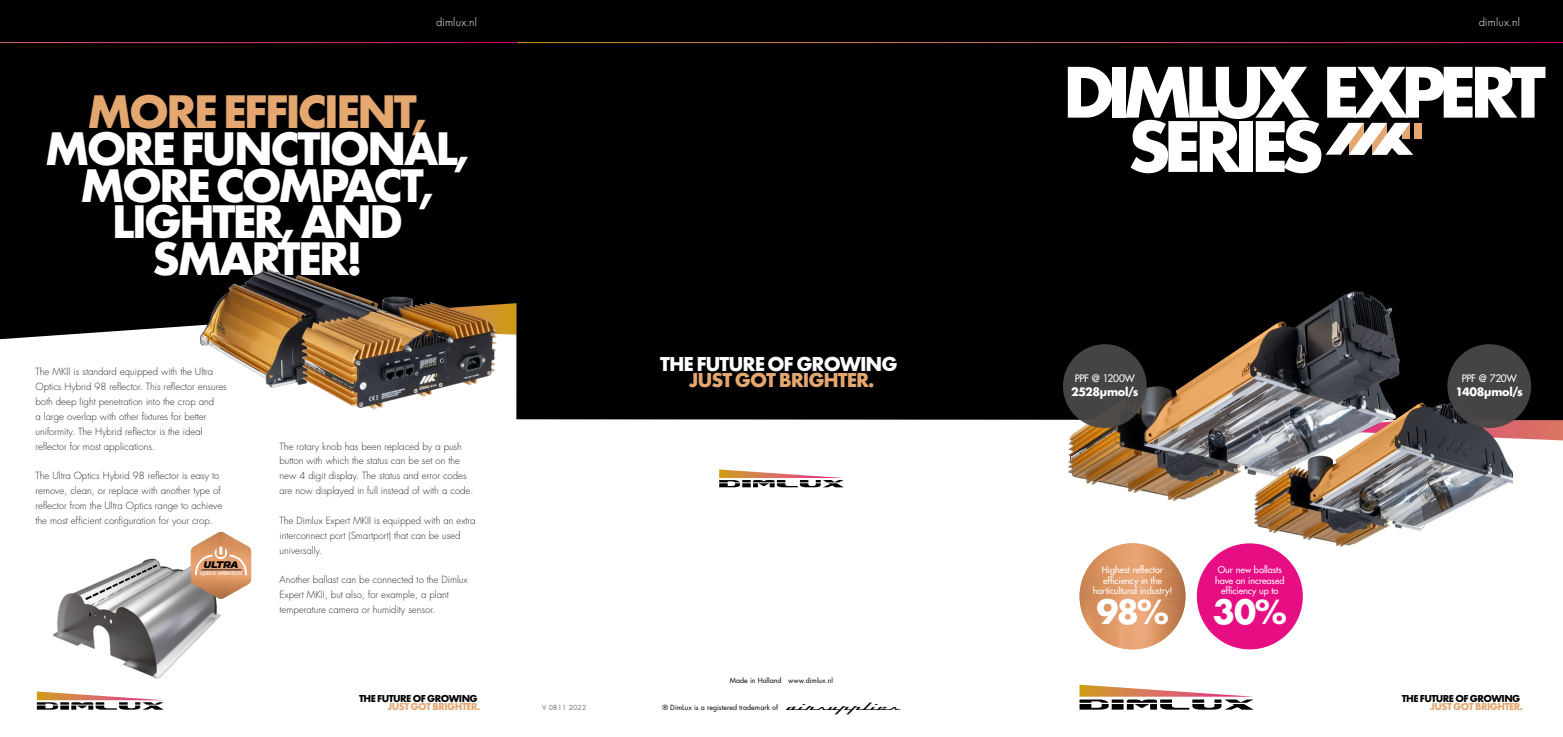
<style>
.page{position:relative;width:1563px;height:737px;background:#fff}
.page>*{position:absolute;margin:0;border:0;box-sizing:border-box;transform-origin:0 0}
.t1{font:700 67.38px/54.2px "Futura Std";letter-spacing:-.085em;color:#fff;text-align:center}
.t2{font:700 49px/36.8px "Futura PT";letter-spacing:-.06em;color:#fff;text-align:center}
.t3{font:700 49px "Futura PT";letter-spacing:-.06em;color:#e5a770}
.t4{font:700 32.29px "Futura Std";color:#fff}
.t5{font:700 21px "Futura PT";letter-spacing:-.05em;color:#fff}
.t6{font:700 21px "Futura PT";letter-spacing:-.05em;color:#e5a770}
.t7{font:15.75px "Top Speed";color:#000}
.t8{font:300 12.25px "Futura PT";letter-spacing:.02em;color:#fff}
.t9{font:700 11.2px "Futura Std";letter-spacing:-.025em;color:#fff}
.t10{font:700 10.5px "Futura PT";letter-spacing:-.05em;color:#000}
.t11{font:700 10.5px "Futura PT";letter-spacing:-.05em;color:#e5a770}
.t12{font:500 10.06px "Futura Std";letter-spacing:-.02em;color:#fff}
.t13{font:300 9.62px/14.9px "Futura Std";color:#282827}
.t14{font:italic 800 9.45px "Magistral";color:#000}
.t15{font:500 9.1px/10.2px "Futura Std";letter-spacing:-.005em;color:#fff;text-align:center}
.t16{font:7px "Futura Std";color:#000}
.t17{font:6.83px "Futura Std";letter-spacing:.03em;color:#706f6f}
.t18{font:italic 6.04px "Magistral";color:#fff}
.s1{color:#000}
</style>
<div class="page">
<div style="left:0;top:0;width:516px;height:339px;background:#000"></div>
<svg style="left:1512px;top:420px;width:51px;height:20px"></svg>
<div style="left:516px;top:0;width:1047px;height:420px;background:#000"></div>
<svg style="left:37px;top:691px;width:127px;height:18px"></svg>
<svg style="left:1079px;top:684px;width:174px;height:25px"></svg>
<hr style="left:517px;top:42px;width:1046px;height:1px;background:#fff">
<hr style="left:0;top:42px;width:517px;height:1px;background:#fff">
<img style="left:1079px;top:543px;width:106px;height:106px;border-radius:53px">
<div style="left:1197px;top:543px;width:106px;height:106px;background:#e70d83;border-radius:50%"></div>
<img style="left:1252px;top:378px;width:260px;height:170px">
<img style="left:1068px;top:291px;width:332px;height:210px">
<div style="left:1447px;top:344px;width:84px;height:84px;background:#494848;border-radius:50%"></div>
<div style="left:1063px;top:344px;width:83px;height:84px;background:#494848;border-radius:50%"></div>
<img style="left:53px;top:556px;width:168px;height:123px">
<svg style="left:191px;top:532px;width:60px;height:67px"></svg>
<img style="left:190px;top:223px;width:314px;height:187px">
<svg style="left:719px;top:469px;width:125px;height:18px"></svg>
<div style="left:1414px;top:123px;width:7px;height:15px;background:#e5a770"></div>
<svg style="left:1325px;top:123px;width:88px;height:32px"></svg>
<p class="t8" style="left:436px;top:15px;width:43px">dimlux.nl</p>
<h2 class="t3" style="left:87px;top:80px;width:342px">MORE EFFICIENT,</h2>
<h2 class="t2" style="left:45px;top:129px;width:427px">MORE FUNCTIONAL,<br>MORE COMPACT,<br>LIGHTER, AND<br>SMARTER!</h2>
<p class="t13" style="left:35px;top:364px;width:193px">The MKII is standard equipped with the Ultra Optics Hybrid 98 reflector. This reflector ensures both deep light penetration into the crop and<br>a large overlap with other fixtures for better uniformity. The Hybrid reflector is the ideal reflector for most applications.</p>
<p class="t13" style="left:35px;top:468px;width:188px">The Ultra Optics Hybrid 98 reflector is easy to remove, clean, or replace with another type of reflector from the Ultra Optics range to achieve the most efficient configuration for your crop.</p>
<p class="t14" style="left:204px;top:558px;width:36px">ULTRA</p>
<p class="t18" style="left:200px;top:569px;width:44px">optics reflectors</p>
<p class="t13" style="left:279px;top:439px;width:195px">The rotary knob has been replaced by a push button with which the status can be set on the new 4 digit display. The status and error codes are now displayed in full instead of with a code.</p>
<p class="t13" style="left:279px;top:513px;width:198px">The Dimlux Expert MKII is equipped with an extra interconnect port (Smartport) that can be used universally.</p>
<p class="t13" style="left:279px;top:573px;width:190px">Another ballast can be connected to the Dimlux<br>Expert MKII, but also, for example, a plant temperature camera or humidity sensor.</p>
<p class="t10" style="left:359px;top:691px;width:120px">THE FUTURE OF GROWING</p>
<p class="t11" style="left:387px;top:699px;width:94px">JUST GOT BRIGHTER.</p>
<p class="t17" style="left:542px;top:703px;width:46px">V 0811 2022</p>
<h3 class="t5" style="left:660px;top:350px;width:239px">THE FUTURE OF GROWING</h3>
<h3 class="t6" style="left:689px;top:366px;width:187px">JUST GOT BRIGHTER.</h3>
<p class="t16" style="left:730px;top:675px;width:105px">Made in Holland www.dimlux.nl</p>
<p class="t16" style="left:662px;top:702px;width:117px">® DimLux is a registered trademark of</p>
<h3 class="t7" style="left:786px;top:697px;width:116px">airSupplies</h3>
<p class="t8" style="left:1478px;top:15px;width:43px">dimlux.nl</p>
<h1 class="t1" style="left:1063px;top:64px;width:484px">DIMLUX EXPERT<br>SERIES <span class="s1">MKII</span></h1>
<p class="t12" style="left:1074px;top:372px;width:62px">PPF @ 1200W</p>
<p class="t12" style="left:1461px;top:372px;width:57px">PPF @ 720W</p>
<p class="t9" style="left:1071px;top:385px;width:69px">2528μmol/s</p>
<p class="t9" style="left:1455px;top:385px;width:69px">1408μmol/s</p>
<p class="t15" style="left:1092px;top:565px;width:81px">Highest reflector efficiency in the horticultural industry!</p>
<p class="t15" style="left:1215px;top:565px;width:71px">Our new ballasts have an increased efficiency up to</p>
<h3 class="t4" style="left:1096px;top:590px;width:74px">98%</h3>
<h3 class="t4" style="left:1213px;top:590px;width:75px">30%</h3>
<p class="t10" style="left:1401px;top:691px;width:120px">THE FUTURE OF GROWING</p>
<p class="t11" style="left:1430px;top:699px;width:94px">JUST GOT BRIGHTER.</p>
</div>
